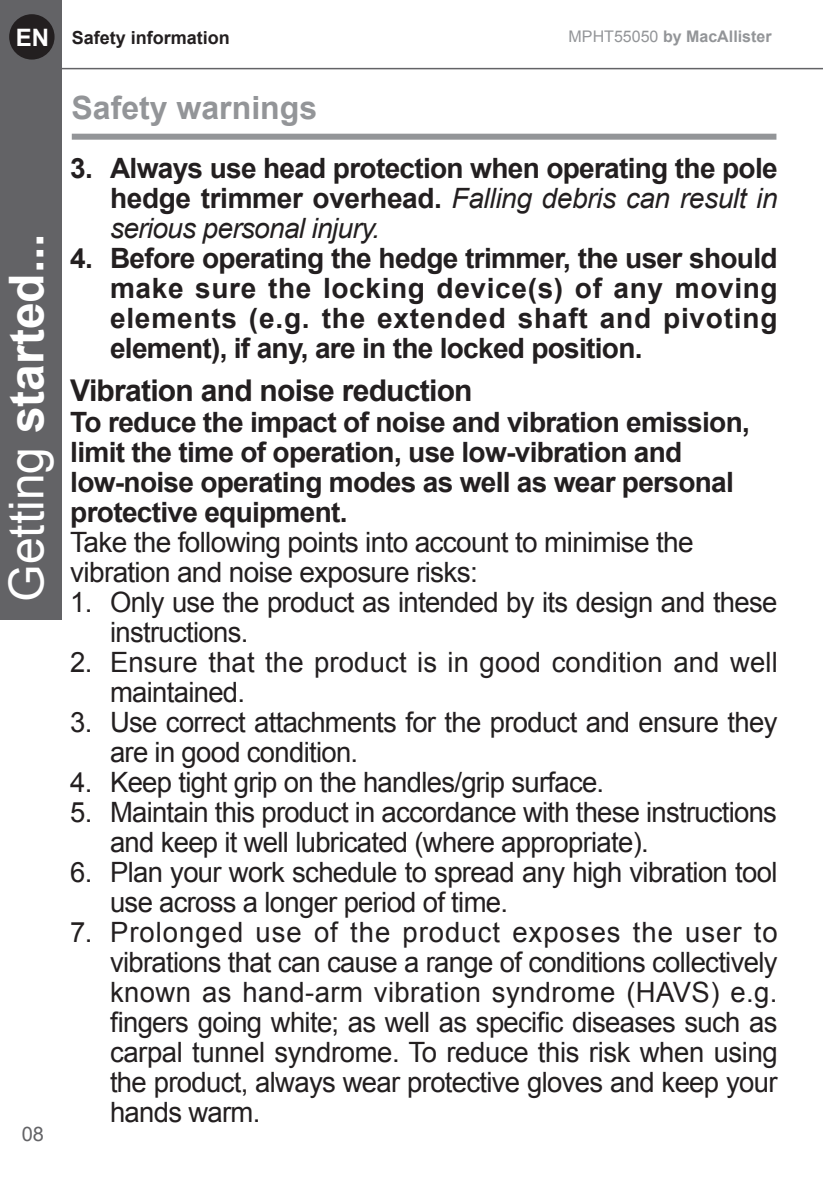
<style>
.page{position:relative;width:823px;height:1191px;background:#fff}
.page>*{position:absolute;margin:0;border:0;box-sizing:border-box;transform-origin:0 0}
.t1{font:700 48px "Arial";color:#fff}
.t2{font:700 32px "Arial";color:#939598}
.t3{font:700 30px "Arial";letter-spacing:-.025em;color:#231f20}
.t4{font:28px/30px "Arial";letter-spacing:-.025em;color:#231f20}
.t5{font:700 28px/30px "Arial";letter-spacing:-.025em;color:#231f20;text-align:justify}
.t6{font:28px/30px "Arial";letter-spacing:.005em;color:#231f20}
.t7{font:700 24px "Arial";color:#fff}
.t8{font:20px "Arial";color:#636366}
.t9{font:700 18px "Arial";color:#231f20}
.t10{font:700 16px "Arial";color:#939598}
.s1{font-weight:400}
.s2{font-weight:400;font-style:italic}
</style>
<div class="page">
<div style="left:0;top:0;width:61px;height:619px;background:#636366"></div>
<div style="left:9px;top:14px;width:45px;height:46px;background:#231f20;border-radius:50%"></div>
<hr style="left:50px;top:68px;width:772px;height:1px;background:#636366">
<div style="left:72px;top:134px;width:704px;height:6px;background:#939598"></div>
<p class="t7" style="left:16px;top:22px;width:35px">EN</p>
<p class="t9" style="left:72px;top:26px;width:160px">Safety information</p>
<p class="t10" style="left:568px;top:25px;width:204px"><span class="s1">MPHT55050</span> by MacAllister</p>
<h1 class="t1" style="left:-6px;top:601px;width:370px;rotate:-90deg"><span class="s1">Getting</span> started...</h1>
<p class="t8" style="left:22px;top:1121px;width:24px">08</p>
<p class="t2" style="left:71px;top:86px;width:247px">Safety warnings</p>
<p class="t5" style="left:110px;top:154px;width:668px;text-indent:-40px">3. Always use head protection when operating the pole hedge trimmer overhead. <span class="s2">Falling debris can result in serious personal injury.</span></p>
<p class="t5" style="left:110px;top:244px;width:668px;text-indent:-40px">4. Before operating the hedge trimmer, the user should make sure the locking device(s) of any moving elements (e.g. the extended shaft and pivoting element), if any, are in the locked position.</p>
<p class="t3" style="left:70px;top:371px;width:403px">Vibration and noise reduction</p>
<p class="t5" style="left:70px;top:408px;width:680px">To reduce the impact of noise and vibration emission,</p>
<p class="t5" style="left:70px;top:438px;width:613px">limit the time of operation, use low-vibration and</p>
<p class="t5" style="left:70px;top:468px;width:664px">low-noise operating modes as well as wear personal</p>
<p class="t5" style="left:70px;top:498px;width:278px">protective equipment.</p>
<p class="t4" style="left:70px;top:527px;width:624px">Take the following points into account to minimise the</p>
<p class="t4" style="left:70px;top:557px;width:409px">vibration and noise exposure risks:</p>
<p class="t4" style="left:110px;top:587px;width:668px;text-indent:-40px">1. Only use the product as intended by its design and these instructions.</p>
<p class="t6" style="left:110px;top:647px;width:668px;text-indent:-40px">2. Ensure that the product is in good condition and well maintained.</p>
<p class="t4" style="left:110px;top:707px;width:668px;text-indent:-40px">3. Use correct attachments for the product and ensure they are in good condition.</p>
<p class="t4" style="left:70px;top:767px;width:535px">4. Keep tight grip on the handles/grip surface.</p>
<p class="t4" style="left:110px;top:797px;width:668px;text-indent:-40px">5. Maintain this product in accordance with these instructions and keep it well lubricated (where appropriate).</p>
<p class="t4" style="left:110px;top:857px;width:668px;text-indent:-40px">6. Plan your work schedule to spread any high vibration tool use across a longer period of time.</p>
<p class="t4" style="left:110px;top:917px;width:669px;text-align:justify;text-indent:-40px">7. Prolonged use of the product exposes the user to vibrations that can cause a range of conditions collectively known as hand-arm vibration syndrome (HAVS) e.g. fingers going white; as well as specific diseases such as carpal tunnel syndrome. To reduce this risk when using the product, always wear protective gloves and keep your hands warm.</p>
</div>
